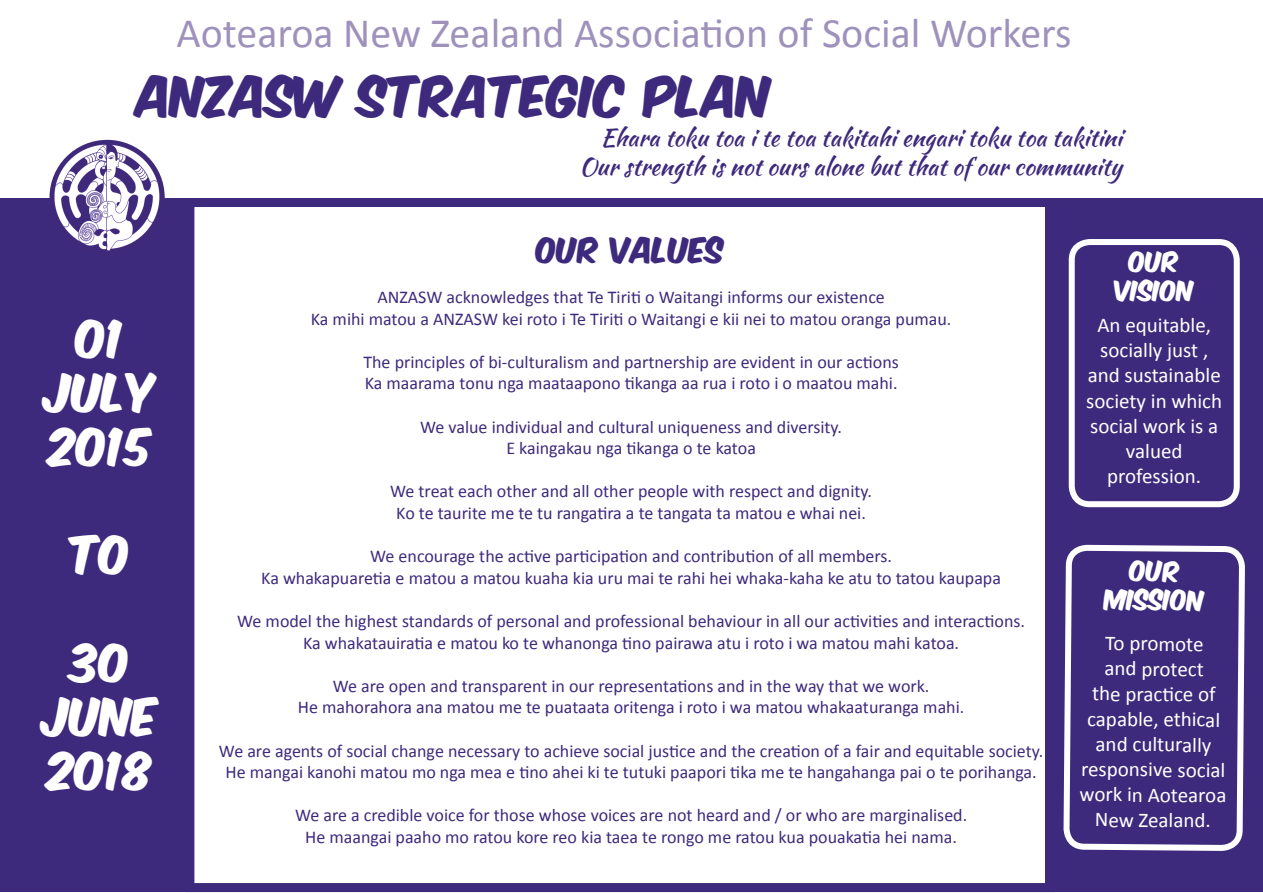
<style>
.page{position:relative;width:1263px;height:893px;background:#fff}
.page>*{position:absolute;margin:0;border:0;box-sizing:border-box;transform-origin:0 0}
.t1{font:48px "Komika Axis";color:#3e2a7c}
.t2{font:45px/54px "Komika Axis";color:#fff;text-align:center}
.t3{font:42px "Calibri";color:#9e92bc}
.t4{font:30px "Komika Axis";color:#3e2a7c}
.t5{font:24px "Kaushan Script";color:#3e2a7c}
.t6{font:24px/28.8px "Komika Axis";color:#fff;text-align:center}
.t7{font:21px/25.2px "Calibri";color:#fff;text-align:center}
.t8{font:18px "Calibri";color:#3e2a7c}
</style>
<div class="page">
<div style="left:1045px;top:198px;width:218px;height:694px;background:#3e2a7c"></div>
<div style="left:1069px;top:239px;width:171px;height:268px;border:6px solid #fff;border-radius:18px"></div>
<svg style="left:1063px;top:544px;width:182px;height:307px"></svg>
<div style="left:185px;top:198px;width:870px;height:694px;border:9px solid #3e2a7c"></div>
<div style="left:0;top:198px;width:193px;height:693px;background:#3e2a7c"></div>
<img style="left:50px;top:140px;width:115px;height:115px;border-radius:58px">
<p class="t3" style="left:176px;top:6px;width:897px">Aotearoa New Zealand Association of Social Workers</p>
<p class="t1" style="left:137px;top:72px;width:636px">ANZASW STRATEGIC PLAN</p>
<p class="t5" style="left:600px;top:120px;width:523px">Ehara toku toa i te toa takitahi engari toku toa takitini</p>
<p class="t5" style="left:579px;top:149px;width:544px">Our strength is not ours alone but that of our community</p>
<p class="t2" style="left:45px;top:315px;width:113px">01<br>JULY<br>2015</p>
<p class="t2" style="left:70px;top:531px;width:63px">TO</p>
<p class="t2" style="left:42px;top:639px;width:118px">30<br>JUNE<br>2018</p>
<p class="t4" style="left:536px;top:235px;width:189px">OUR VALUES</p>
<p class="t8" style="left:377px;top:286px;width:509px">ANZASW acknowledges that Te Tiriti o Waitangi informs our existence</p>
<p class="t8" style="left:311px;top:307px;width:642px">Ka mihi matou a ANZASW kei roto i Te Tiriti o Waitangi e kii nei to matou oranga pumau.</p>
<p class="t8" style="left:363px;top:350px;width:537px">The principles of bi-culturalism and partnership are evident in our actions</p>
<p class="t8" style="left:365px;top:372px;width:534px">Ka maarama tonu nga maataapono tikanga aa rua i roto i o maatou mahi.</p>
<p class="t8" style="left:420px;top:415px;width:423px">We value individual and cultural uniqueness and diversity.</p>
<p class="t8" style="left:506px;top:437px;width:251px">E kaingakau nga tikanga o te katoa</p>
<p class="t8" style="left:390px;top:480px;width:483px">We treat each other and all other people with respect and dignity.</p>
<p class="t8" style="left:396px;top:502px;width:471px">Ko te taurite me te tu rangatira a te tangata ta matou e whai nei.</p>
<p class="t8" style="left:370px;top:545px;width:523px">We encourage the active participation and contribution of all members.</p>
<p class="t8" style="left:261px;top:566px;width:741px">Ka whakapuaretia e matou a matou kuaha kia uru mai te rahi hei whaka-kaha ke atu to tatou kaupapa</p>
<p class="t8" style="left:237px;top:610px;width:789px">We model the highest standards of personal and professional behaviour in all our activities and interactions.</p>
<p class="t8" style="left:303px;top:631px;width:657px">Ka whakatauiratia e matou ko te whanonga tino pairawa atu i roto i wa matou mahi katoa.</p>
<p class="t8" style="left:333px;top:674px;width:598px">We are open and transparent in our representations and in the way that we work.</p>
<p class="t8" style="left:298px;top:696px;width:668px">He mahorahora ana matou me te puataata oritenga i roto i wa matou whakaaturanga mahi.</p>
<p class="t8" style="left:219px;top:739px;width:826px">We are agents of social change necessary to achieve social justice and the creation of a fair and equitable society.</p>
<p class="t8" style="left:226px;top:761px;width:813px">He mangai kanohi matou mo nga mea e tino ahei ki te tutuki paapori tika me te hangahanga pai o te porihanga.</p>
<p class="t8" style="left:295px;top:804px;width:674px">We are a credible voice for those whose voices are not heard and / or who are marginalised.</p>
<p class="t8" style="left:305px;top:826px;width:653px">He maangai paaho mo ratou kore reo kia taea te rongo me ratou kua pouakatia hei nama.</p>
<p class="t6" style="left:1114px;top:249px;width:81px">OUR<br>VISION</p>
<p class="t7" style="left:1086px;top:313px;width:137px">An equitable, socially just , and sustainable society in which social work is a valued profession.</p>
<p class="t6" style="left:1105px;top:559px;width:101px">OUR<br>MISSION</p>
<p class="t7" style="left:1083px;top:630px;width:148px;rotate:1deg">To promote<br>and protect<br>the practi ce of capable, ethical and culturally responsive social work in Aotearoa<br>New Zealand.</p>
</div>
